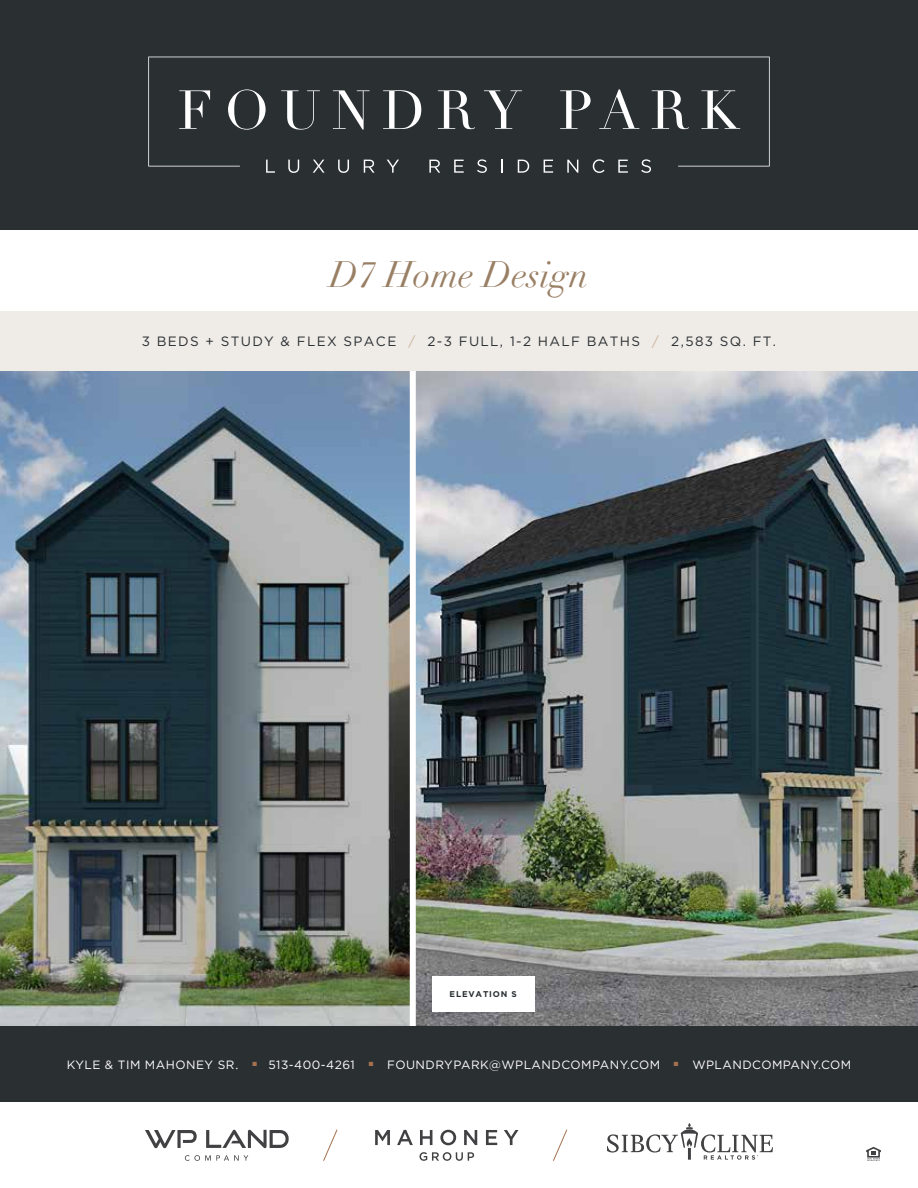
<style>
.page{position:relative;width:918px;height:1188px;background:#fff}
.page>*{position:absolute;margin:0;border:0;box-sizing:border-box;transform-origin:0 0}
.t1{font:italic 36px "Didot";letter-spacing:.005em;color:#997f64}
.t2{font:13.5px "Gotham";letter-spacing:.1em;color:#2a2f32}
.t3{font:12px "Gotham";letter-spacing:.04em;color:#fff}
.t4{font:700 8.4px "Gotham";letter-spacing:.1em;color:#2a2f32}
.s1{color:#cab397}
.s2{font-family:"Futura BT"}
</style>
<div class="page">
<div style="left:0;top:0;width:918px;height:230px;background:#2a2f32"></div>
<svg style="left:148px;top:57px;width:622px;height:110px"></svg>
<svg style="left:179px;top:90px;width:31px;height:39px"></svg>
<svg style="left:228px;top:89px;width:38px;height:41px"></svg>
<svg style="left:281px;top:90px;width:39px;height:40px"></svg>
<svg style="left:333px;top:90px;width:37px;height:40px"></svg>
<svg style="left:383px;top:90px;width:38px;height:39px"></svg>
<svg style="left:438px;top:90px;width:37px;height:39px"></svg>
<svg style="left:484px;top:90px;width:38px;height:39px"></svg>
<svg style="left:560px;top:90px;width:31px;height:39px"></svg>
<svg style="left:599px;top:89px;width:40px;height:40px"></svg>
<svg style="left:652px;top:90px;width:37px;height:39px"></svg>
<svg style="left:701px;top:90px;width:39px;height:39px"></svg>
<svg style="left:266px;top:160px;width:9px;height:13px"></svg>
<svg style="left:288px;top:160px;width:11px;height:13px"></svg>
<svg style="left:313px;top:160px;width:12px;height:13px"></svg>
<svg style="left:338px;top:160px;width:11px;height:13px"></svg>
<svg style="left:364px;top:160px;width:11px;height:13px"></svg>
<svg style="left:387px;top:160px;width:12px;height:13px"></svg>
<svg style="left:429px;top:160px;width:11px;height:13px"></svg>
<svg style="left:454px;top:160px;width:10px;height:13px"></svg>
<svg style="left:477px;top:159px;width:10px;height:14px"></svg>
<svg style="left:501px;top:160px;width:2px;height:13px"></svg>
<svg style="left:518px;top:160px;width:11px;height:13px"></svg>
<svg style="left:544px;top:160px;width:9px;height:13px"></svg>
<svg style="left:567px;top:160px;width:11px;height:13px"></svg>
<svg style="left:593px;top:159px;width:12px;height:14px"></svg>
<svg style="left:618px;top:160px;width:10px;height:13px"></svg>
<svg style="left:641px;top:159px;width:10px;height:14px"></svg>
<img style="left:0;top:371px;width:410px;height:655px">
<img style="left:416px;top:371px;width:502px;height:655px">
<div style="left:432px;top:976px;width:103px;height:35px;background:#fff"></div>
<div style="left:0;top:1026px;width:918px;height:76px;background:#2a2f32"></div>
<svg style="left:607px;top:1123px;width:166px;height:37px"></svg>
<svg style="left:145px;top:1130px;width:52px;height:18px"></svg>
<svg style="left:206px;top:1130px;width:83px;height:19px"></svg>
<svg style="left:185px;top:1155px;width:63px;height:6px"></svg>
<svg style="left:375px;top:1130px;width:15px;height:15px"></svg>
<svg style="left:397px;top:1130px;width:16px;height:15px"></svg>
<svg style="left:420px;top:1130px;width:12px;height:15px"></svg>
<svg style="left:440px;top:1130px;width:16px;height:15px"></svg>
<svg style="left:464px;top:1130px;width:13px;height:15px"></svg>
<svg style="left:486px;top:1130px;width:11px;height:15px"></svg>
<svg style="left:504px;top:1130px;width:14px;height:15px"></svg>
<svg style="left:419px;top:1152px;width:55px;height:9px"></svg>
<svg style="left:553px;top:1129px;width:15px;height:32px"></svg>
<svg style="left:323px;top:1129px;width:15px;height:32px"></svg>
<div style="left:0;top:311px;width:918px;height:60px;background:#efebe7"></div>
<svg style="left:866px;top:1147px;width:15px;height:14px"></svg>
<h1 class="t1" style="left:330px;top:253px;width:260px">D7 Home Design</h1>
<p class="t2" style="left:142px;top:332px;width:636px">3 BEDS + STUDY &amp; FLEX SPACE <span class="s1">/</span> 2-3 FULL, 1-2 HALF BATHS <span class="s1">/</span> 2,583 SQ. FT.</p>
<p class="t4" style="left:450px;top:989px;width:69px">ELEVATION S</p>
<p class="t3" style="left:67px;top:1057px;width:173px">KYLE &amp; TIM MAHONEY SR<span class="s2">.</span></p>
<p class="t3" style="left:253px;top:1057px;width:104px"><sup>■</sup> 513-400-4261</p>
<p class="t3" style="left:369px;top:1057px;width:293px"><sup>■</sup> FOUNDRYPARK@WPLANDCOMPANY.COM</p>
<p class="t3" style="left:674px;top:1057px;width:179px"><sup>■</sup> WPLANDCOMPANY.COM</p>
</div>
